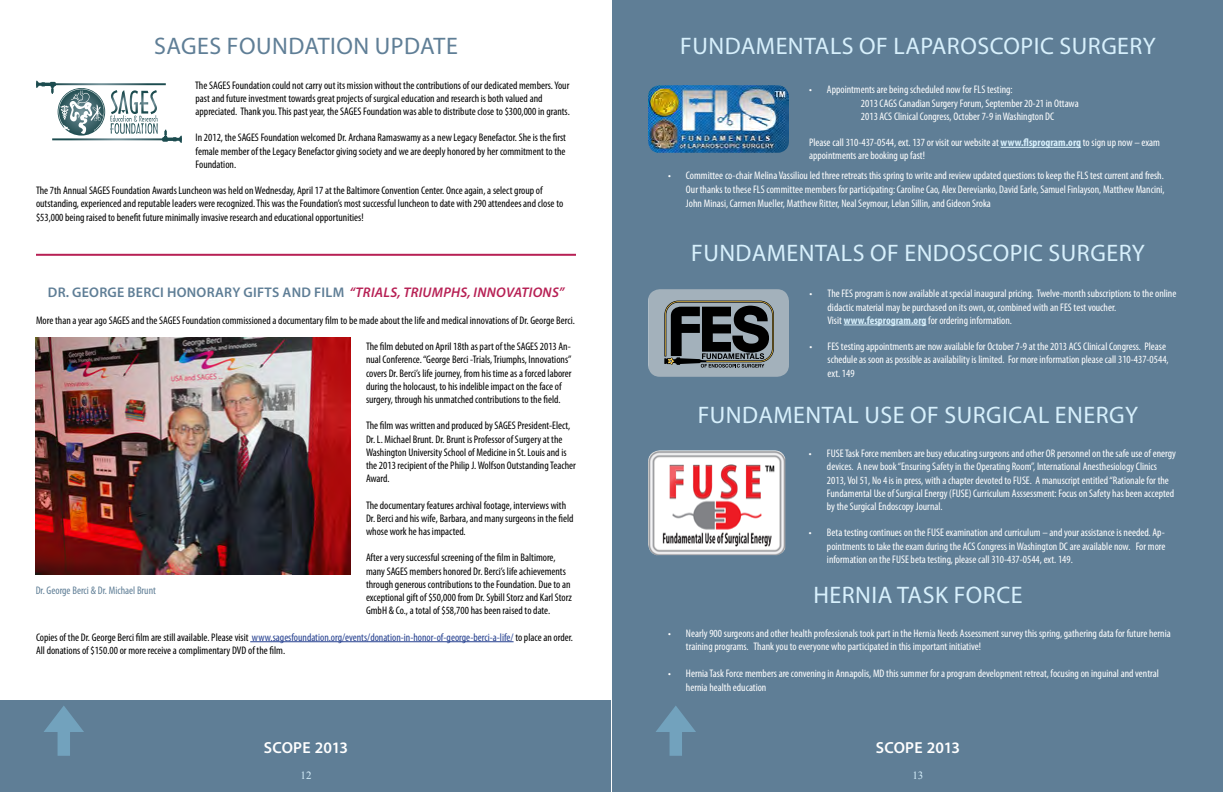
<style>
.page{position:relative;width:1224px;height:792px;background:#fff}
.page>*{position:absolute;margin:0;border:0;box-sizing:border-box;transform-origin:0 0}
.t1{font:24px "Myriad Pro";letter-spacing:.02em;color:#d7f0fc}
.t2{font:24px "Myriad Pro";letter-spacing:.02em;color:#5f7e96}
.t3{font:600 16px "Myriad Pro";letter-spacing:.005em;color:#fff}
.t4{font:italic 600 14px "Myriad Pro";letter-spacing:.02em;color:#b72054}
.t5{font:600 14px "Myriad Pro";letter-spacing:.02em;color:#5f7e96}
.t6{font:condensed 11px/13.2px "Myriad Pro";color:#000}
.t7{font:condensed 11px/13.2px "Myriad Pro";color:#fff}
.t8{font:condensed 11px "Myriad Pro";color:#5f7e96}
.t9{font:11px "Times New Roman";color:#d7f0fc}
.s1{font-style:normal;color:#5f7e96}
.s2{color:#25408f}
.s3{font-weight:700;color:#d7f0fc}
</style>
<div class="page">
<div style="left:0;top:700px;width:612px;height:92px;background:#5f7e96"></div>
<svg style="left:44px;top:706px;width:40px;height:50px"></svg>
<div style="left:612px;top:0;width:612px;height:792px;background:#5f7e96"></div>
<svg style="left:656px;top:706px;width:40px;height:50px"></svg>
<hr style="left:1001px;top:147px;width:80px;height:1px;background:#d7f0fc">
<hr style="left:844px;top:325px;width:83px;height:1px;background:#d7f0fc">
<img style="left:648px;top:85px;width:141px;height:68px">
<svg style="left:648px;top:289px;width:141px;height:88px;background:#717a80"></svg>
<img style="left:648px;top:450px;width:137px;height:105px">
<hr style="left:250px;top:641px;width:264px;height:1px;background:#25408f">
<svg style="left:36px;top:81px;width:146px;height:62px"></svg>
<img style="left:36px;top:338px;width:314px;height:237px">
<hr style="left:36px;top:254px;width:540px;height:2px;background:#b72054">
<h1 class="t2" style="left:154px;top:31px;width:15px">SAGES</h1>
<h1 class="t2" style="left:227px;top:31px;width:232px">FOUNDATION UP DATE</h1>
<p class="t6" style="left:195px;top:78px;width:376px">The SAGES Foundation could not carry out its mission without the contributions of our dedicated members. Your past and future investment towards great projects of surgical education and research is both valued and appreciated. Thank you. This past year, the SAGES Foundation was able to distribute close to $300,000 in grants.</p>
<p class="t6" style="left:196px;top:131px;width:372px;text-align:justify">In 2012, the SAGES Foundation welcomed Dr. Archana Ramaswamy as a new Legacy Benefactor. She is the first female member of the Legacy Benefactor giving society and we are deeply honored by her commitment to the Foundation.</p>
<p class="t6" style="left:36px;top:184px;width:529px">The 7th Annual SAGES Foundation Awards Luncheon was held on Wednesday, April 17 at the Baltimore Convention Center. Once again, a select group of outstanding, experienced and reputable leaders were recognized. This was the Foundation’s most successful luncheon to date with 290 attendees and close to $53,000 being raised to benefit future minimally invasive research and educational opportunities!</p>
<p class="t5" style="left:48px;top:284px;width:140px">DR. GEORGE BERCI HONO</p>
<p class="t5" style="left:207px;top:284px;width:59px">RARY GIFTS</p>
<p class="t4" style="left:283px;top:284px;width:283px"><span class="s1">AND FILM</span> “TRIALS, TRIUMPHS, INNOVATIONS”</p>
<p class="t6" style="left:36px;top:313px;width:540px">More than a year ago SAGES and the SAGES Foundation commissioned a documentary film to be made about the life and medical innovations of Dr. George Berci.</p>
<p class="t6" style="left:366px;top:340px;width:207px">The film debuted on April 18th as part of the SAGES 2013 An&shy;nual Conference. “George Berci -Trials, Triumphs, Innovations” covers Dr. Berci’s life journey, from his time as a forced laborer during the holocaust, to his indelible impact on the face of surgery, through his unmatched contributions to the field.</p>
<p class="t6" style="left:366px;top:419px;width:211px">The film was written and produced by SAGES President-Elect, Dr. L. Michael Brunt. Dr. Brunt is Professor of Surgery at the Washington University School of Medicine in St. Louis and is the 2013 recipient of the Philip J. Wolfson Outstanding Teacher Award.</p>
<p class="t6" style="left:366px;top:498px;width:209px">The documentary features archival footage, interviews with<br>Dr. Berci and his wife, Barbara, and many surgeons in the field whose work he has impacted.</p>
<p class="t6" style="left:366px;top:551px;width:208px">After a very successful screening of the film in Baltimore, many SAGES members honored Dr. Berci’s life achievements through generous contributions to the Foundation. Due to an exceptional gift of $50,000 from Dr. Sybill Storz and Karl Storz GmbH &amp; Co., a total of $58,700 has been raised to date.</p>
<p class="t6" style="left:36px;top:630px;width:539px">Copies of the Dr. George Berci film are still available. Please visit <span class="s2">www.sagesfoundation.org/events/donation-in-honor-of-george-berci-a-life/</span> to place an order.<br>All donations of $150.00 or more receive a complimentary DVD of the film.</p>
<p class="t8" style="left:36px;top:583px;width:122px">Dr. George Berci &amp; Dr. Michael Brunt</p>
<h1 class="t1" style="left:680px;top:31px;width:477px">FUNDAMENTALS OF LAPAROSCOPIC SURGERY</h1>
<p class="t7" style="left:861px;top:83px;width:219px;text-indent:-52px">• Appointments are being scheduled now for FLS testing:<br>2013 CAGS Canadian Surgery Forum, September 20-21 in Ottawa<br>2013 ACS Clinical Congress, October 7-9 in Washington DC</p>
<p class="t7" style="left:809px;top:136px;width:353px">Please call 310-437-0544, ext. 137 or visit our website at <span class="s3">www.flsprogram.org</span> to sign up now – exam appointments are booking up fast!</p>
<p class="t7" style="left:668px;top:169px;width:498px;text-align:right">• Committee co-chair Melina Vassiliou led three retreats this spring to write and review updated questions to keep the FLS test current and fresh.<br>Our thanks to these FLS committee members for participating: Caroline Cao, Alex Derevianko, David Earle, Samuel Finlayson, Matthew Mancini,</p>
<p class="t7" style="left:686px;top:197px;width:306px">John Minasi, Carmen Mueller, Matthew Ritter, Neal Seymour, Lelan Sillin, and Gideon Sroka</p>
<h1 class="t1" style="left:691px;top:238px;width:455px">FUNDAMENTALS OF ENDOSCOPIC SURGERY</h1>
<p class="t7" style="left:828px;top:287px;width:350px;text-indent:-18px">• The FES program is now available at special inaugural pricing. Twelve-month subscriptions to the online didactic material may be purchased on its own, or, combined with an FES test voucher.<br>Visit <span class="s3">www.fesprogram.org</span> for ordering information.</p>
<p class="t7" style="left:828px;top:340px;width:343px;text-indent:-18px">• FES testing appointments are now available for October 7-9 at the 2013 ACS Clinical Congress. Please schedule as soon as possible as availability is limited. For more information please call 310-437-0544, ext. 149</p>
<h1 class="t1" style="left:698px;top:400px;width:442px">FUNDAMENTAL USE OF SURGICAL ENERGY</h1>
<p class="t7" style="left:827px;top:447px;width:350px;text-indent:-18px">• FUSE Task Force members are busy educating surgeons and other OR personnel on the safe use of energy devices. A new book “Ensuring Safety in the Operating Room”, International Anesthesiology Clinics 2013, Vol 51, No 4 is in press, with a chapter devoted to FUSE. A manuscript entitled “Rationale for the Fundamental Use of Surgical Energy (FUSE) Curriculum Asssessment: Focus on Safety has been accepted by the Surgical Endoscopy Journal.</p>
<p class="t7" style="left:827px;top:526px;width:340px;text-align:justify;text-indent:-18px">• Beta testing continues on the FUSE examination and curriculum – and your assistance is needed. Ap&shy;pointments to take the exam during the ACS Congress in Washington DC are available now. For more information on the FUSE beta testing, please call 310-437-0544, ext. 149.</p>
<h1 class="t1" style="left:813px;top:581px;width:211px">HERNIA TASK FORCE</h1>
<p class="t7" style="left:686px;top:627px;width:486px;text-indent:-18px">• Nearly 900 surgeons and other health professionals took part in the Hernia Needs Assessment survey this spring, gathering data for future hernia training programs. Thank you to everyone who participated in this important initiative!</p>
<p class="t7" style="left:686px;top:666px;width:474px;line-height:14.4px;text-indent:-18px">• Hernia Task Force members are convening in Annapolis, MD this summer for a program development retreat, focusing on inguinal and ventral hernia health education</p>
<h2 class="t3" style="left:264px;top:737px;width:86px">SCOPE 2013</h2>
<p class="t9" style="left:300px;top:768px;width:12px">12</p>
<p class="t9" style="left:912px;top:768px;width:12px">13</p>
<h2 class="t3" style="left:876px;top:737px;width:86px">SCOPE 2013</h2>
</div>
